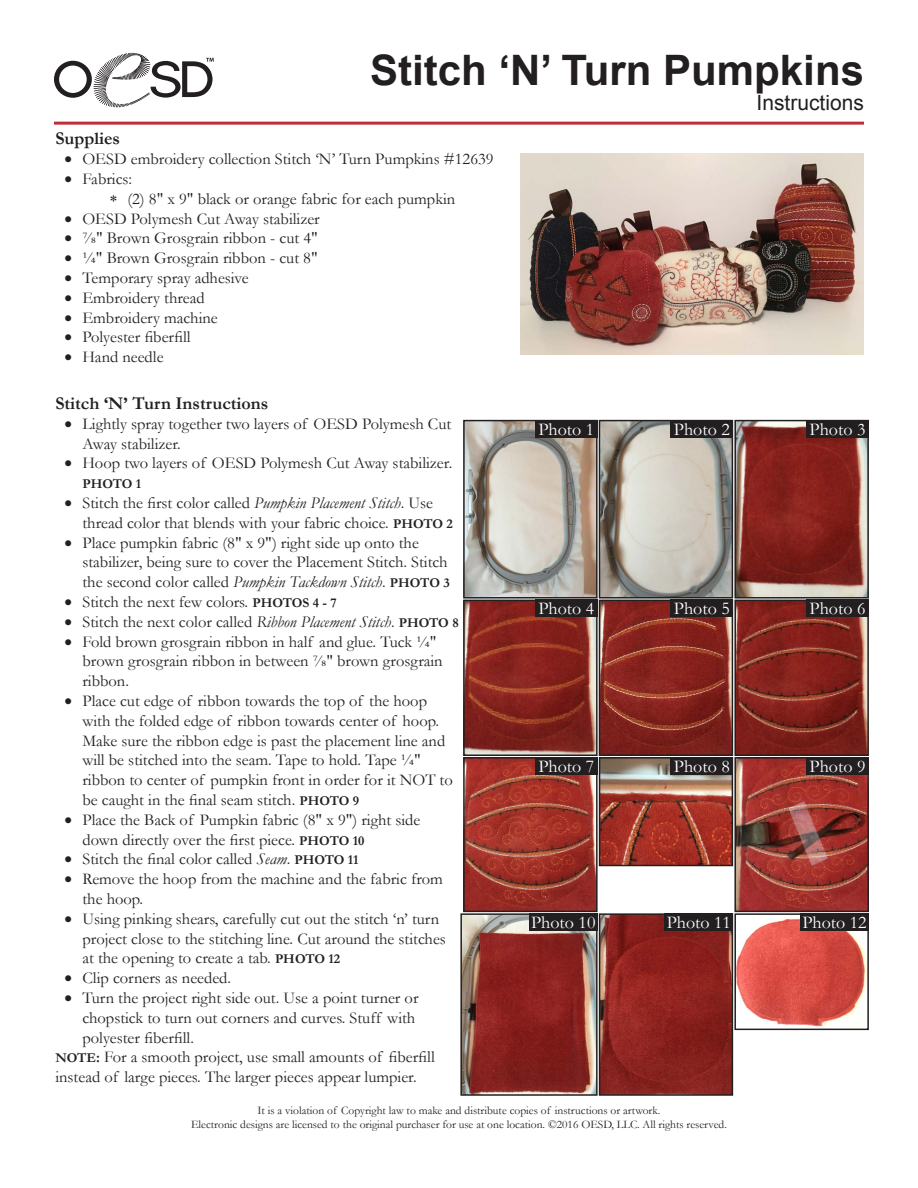
<style>
.page{position:relative;width:918px;height:1188px;background:#fff}
.page>*{position:absolute;margin:0;border:0;box-sizing:border-box;transform-origin:0 0}
.t1{font:700 42px "Arial";color:#231f20}
.t2{font:21px "Arial";color:#231f20}
.t3{font:18px "Garamond";color:#fff}
.Heading_2{font:700 18px "Garamond";color:#231f20}
.Body_Text{font:16.5px/19.8px "Garamond";color:#231f20}
.t4{font:700 13.5px "Garamond";letter-spacing:-.01em;color:#231f20}
.t5{font:11.55px/13.8px "Garamond";color:#231f20;text-align:center}
.s1{font-style:italic}
.s2{font-weight:700;font-size:13.5px}
.s3{font-weight:700;font-size:15px}
</style>
<div class="page">
<svg style="left:54px;top:53px;width:160px;height:54px"></svg>
<hr style="left:54px;top:122px;width:810px;height:3px;background:#bf2f37">
<img style="left:520px;top:153px;width:344px;height:201px">
<img style="left:466px;top:423px;width:129px;height:173px">
<div style="left:463px;top:420px;width:135px;height:179px;border:2px solid #231f20"></div>
<img style="left:463px;top:916px;width:132px;height:177px">
<div style="left:460px;top:913px;width:138px;height:183px;border:2px solid #231f20"></div>
<img style="left:602px;top:916px;width:128px;height:177px">
<div style="left:599px;top:913px;width:134px;height:183px;border:2px solid #231f20"></div>
<img style="left:737px;top:918px;width:129px;height:109px">
<div style="left:734px;top:913px;width:135px;height:117px;border:2px solid #231f20"></div>
<img style="left:602px;top:423px;width:128px;height:173px">
<div style="left:599px;top:420px;width:134px;height:179px;border:2px solid #231f20"></div>
<img style="left:737px;top:423px;width:129px;height:173px">
<div style="left:734px;top:420px;width:135px;height:179px;border:2px solid #231f20"></div>
<img style="left:466px;top:603px;width:129px;height:150px">
<div style="left:463px;top:600px;width:135px;height:156px;border:2px solid #231f20"></div>
<img style="left:602px;top:603px;width:128px;height:150px">
<div style="left:599px;top:600px;width:134px;height:156px;border:2px solid #231f20"></div>
<img style="left:737px;top:603px;width:129px;height:150px">
<div style="left:734px;top:600px;width:135px;height:156px;border:2px solid #231f20"></div>
<img style="left:466px;top:760px;width:129px;height:149px">
<div style="left:463px;top:757px;width:135px;height:155px;border:2px solid #231f20"></div>
<img style="left:602px;top:760px;width:128px;height:103px">
<div style="left:599px;top:757px;width:134px;height:109px;border:2px solid #231f20"></div>
<img style="left:737px;top:760px;width:129px;height:149px">
<div style="left:734px;top:757px;width:135px;height:155px;border:2px solid #231f20"></div>
<div style="left:806px;top:420px;width:63px;height:18px;background:#231f20"></div>
<div style="left:806px;top:600px;width:63px;height:17px;background:#231f20"></div>
<div style="left:806px;top:757px;width:63px;height:18px;background:#231f20"></div>
<div style="left:671px;top:420px;width:62px;height:18px;background:#231f20"></div>
<div style="left:671px;top:600px;width:62px;height:17px;background:#231f20"></div>
<div style="left:671px;top:757px;width:62px;height:18px;background:#231f20"></div>
<div style="left:535px;top:420px;width:63px;height:18px;background:#231f20"></div>
<div style="left:535px;top:600px;width:63px;height:17px;background:#231f20"></div>
<div style="left:535px;top:757px;width:63px;height:18px;background:#231f20"></div>
<div style="left:529px;top:913px;width:69px;height:18px;background:#231f20"></div>
<div style="left:665px;top:913px;width:68px;height:18px;background:#231f20"></div>
<div style="left:800px;top:913px;width:69px;height:18px;background:#231f20"></div>
<h1 class="t1" style="left:370px;top:42px;width:495px">Stitch ‘N’ Turn Pumpkins</h1>
<p class="Heading_2" style="left:55px;top:126px;width:66px">Supplies</p>
<p class="Body_Text" style="left:64px;top:149px;width:431px">• OESD embroidery collection Stitch ‘N’ Turn Pumpkins #12639</p>
<p class="Body_Text" style="left:64px;top:169px;width:69px">• Fabrics:</p>
<p class="Body_Text" style="left:109px;top:188px;width:347px">∗ (2) 8" x 9" black or orange fabric for each pumpkin</p>
<p class="Body_Text" style="left:64px;top:208px;width:257px">• OESD Polymesh Cut Away stabilizer</p>
<p class="Body_Text" style="left:64px;top:228px;width:255px">• ⅞" Brown Grosgrain ribbon - cut 4"</p>
<p class="Body_Text" style="left:64px;top:248px;width:255px">• ¼" Brown Grosgrain ribbon - cut 8"</p>
<p class="Body_Text" style="left:64px;top:268px;width:186px">• Temporary spray adhesive</p>
<p class="Body_Text" style="left:64px;top:287px;width:142px">• Embroidery thread</p>
<p class="Body_Text" style="left:64px;top:307px;width:155px">• Embroidery machine</p>
<p class="Body_Text" style="left:64px;top:327px;width:128px">• Polyester fiberfill</p>
<p class="Body_Text" style="left:64px;top:347px;width:101px">• Hand needle</p>
<p class="Heading_2" style="left:55px;top:391px;width:214px">Stitch ‘N’ Turn Instructions</p>
<p class="Body_Text" style="left:82px;top:413px;width:370px;text-indent:-18px">• Lightly spray together two layers of OESD Polymesh Cut<br>Away stabilizer.</p>
<p class="Body_Text" style="left:64px;top:453px;width:389px">• Hoop two layers of OESD Polymesh Cut Away stabilizer.</p>
<p class="t4" style="left:82px;top:475px;width:60px">PHOTO 1</p>
<p class="Body_Text" style="left:82px;top:493px;width:372px;text-indent:-18px">• Stitch the first color called <span class="s1">Pumpkin Placement Stitch</span>. Use thread color that blends with your fabric choice. <span class="s2">PHOTO 2</span></p>
<p class="Body_Text" style="left:82px;top:532px;width:369px;text-indent:-18px">• Place pumpkin fabric (8" x 9") right side up onto the stabilizer, being sure to cover the Placement Stitch. Stitch the second color called <span class="s1">Pumpkin Tackdown Stitch</span>. <span class="s2">PHOTO 3</span></p>
<p class="Body_Text" style="left:64px;top:592px;width:274px">• Stitch the next few colors. <span class="s2">PHOTOS 4 - 7</span></p>
<p class="Body_Text" style="left:64px;top:611px;width:396px">• Stitch the next color called <span class="s1">Ribbon Placement Stitch</span>. <span class="s2">PHOTO 8</span></p>
<p class="Body_Text" style="left:82px;top:631px;width:362px;text-indent:-18px">• Fold brown grosgrain ribbon in half and glue. Tuck ¼" brown grosgrain ribbon in between ⅞" brown grosgrain ribbon.</p>
<p class="Body_Text" style="left:82px;top:691px;width:372px;text-indent:-18px">• Place cut edge of ribbon towards the top of the hoop with the folded edge of ribbon towards center of hoop.<br>Make sure the ribbon edge is past the placement line and will be stitched into the seam. Tape to hold. Tape ¼" ribbon to center of pumpkin front in order for it NOT to be caught in the final seam stitch. <span class="s2">PHOTO 9</span></p>
<p class="Body_Text" style="left:82px;top:809px;width:339px;text-indent:-18px">• Place the Back of Pumpkin fabric (8" x 9") right side down directly over the first piece. <span class="s2">PHOTO 10</span></p>
<p class="Body_Text" style="left:64px;top:849px;width:296px">• Stitch the final color called <span class="s1">Seam</span>. <span class="s2">PHOTO 11</span></p>
<p class="Body_Text" style="left:82px;top:869px;width:362px;text-indent:-18px">• Remove the hoop from the machine and the fabric from the hoop.</p>
<p class="Body_Text" style="left:82px;top:908px;width:365px;text-indent:-18px">• Using pinking shears, carefully cut out the stitch ‘n’ turn project close to the stitching line. Cut around the stitches at the opening to create a tab. <span class="s2">PHOTO 12</span></p>
<p class="Body_Text" style="left:64px;top:968px;width:168px">• Clip corners as needed.</p>
<p class="Body_Text" style="left:82px;top:988px;width:338px;text-indent:-18px">• Turn the project right side out. Use a point turner or chopstick to turn out corners and curves. Stuff with polyester fiberfill.</p>
<p class="Body_Text" style="left:55px;top:1047px;width:381px"><span class="s2">NOTE</span><span class="s3">:</span> For a smooth project, use small amounts of fiberfill instead of large pieces. The larger pieces appear lumpier.</p>
<p class="t2" style="left:757px;top:89px;width:109px">Instructions</p>
<p class="t3" style="left:538px;top:417px;width:57px">Photo 1</p>
<p class="t3" style="left:674px;top:417px;width:57px">Photo 2</p>
<p class="t3" style="left:810px;top:417px;width:57px">Photo 3</p>
<p class="t3" style="left:538px;top:597px;width:57px">Photo 4</p>
<p class="t3" style="left:674px;top:597px;width:57px">Photo 5</p>
<p class="t3" style="left:810px;top:597px;width:57px">Photo 6</p>
<p class="t3" style="left:538px;top:754px;width:57px">Photo 7</p>
<p class="t3" style="left:674px;top:754px;width:57px">Photo 8</p>
<p class="t3" style="left:810px;top:754px;width:57px">Photo 9</p>
<p class="t3" style="left:531px;top:910px;width:66px">Photo 10</p>
<p class="t3" style="left:667px;top:910px;width:66px">Photo 11</p>
<p class="t3" style="left:802px;top:910px;width:66px">Photo 12</p>
<p class="t5" style="left:191px;top:1103px;width:537px">It is a violation of Copyright law to make and distribute copies of instructions or artwork.<br>Electronic designs are licensed to the original purchaser for use at one location. ©2016 OESD, LLC. All rights reserved.</p>
</div>
